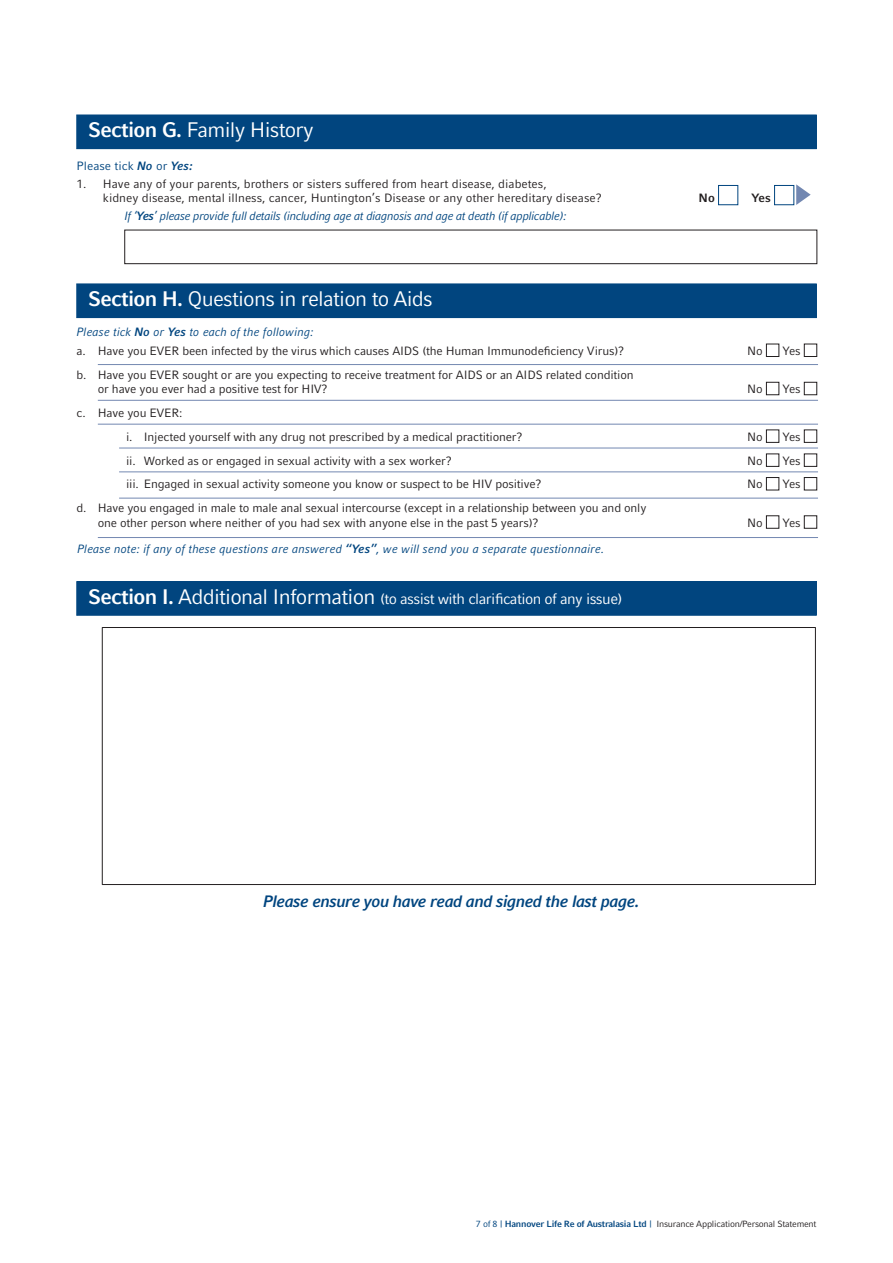
<style>
.page{position:relative;width:893px;height:1263px;background:#fff}
.page>*{position:absolute;margin:0;border:0;box-sizing:border-box;transform-origin:0 0}
.t1{font:21px "Compatil Fact LT Pro";letter-spacing:-.035em;color:#fff}
.t2{font:italic 700 16.5px "Compatil Fact LT Pro";letter-spacing:-.035em;color:#01457f}
.t3{font:15px "Compatil Fact LT Pro";letter-spacing:-.035em;color:#fff}
.t4{font:12px/14.2px "Compatil Fact LT Pro";letter-spacing:-.015em;color:#231f20}
.t5{font:italic 12px "Compatil Fact LT Pro";letter-spacing:-.005em;color:#01457f}
.t6{font:italic 12px "Compatil Fact LT Pro";letter-spacing:-.035em;color:#01457f}
.t7{font:12px "Compatil Fact LT Pro";color:#01457f}
.t8{font:700 12px "Compatil Fact LT Pro";color:#231f20}
.t9{font:9px "Compatil Fact LT Pro";letter-spacing:-.025em;color:#231f20}
.s1{font-weight:700}
.s2{font-weight:700;font-style:italic}
.s3{font-style:italic;color:#01457f}
.s4{font-weight:700;font-style:italic;color:#01457f}
.s5{color:#fff}
.s6{font-weight:700;font-size:21px}
.s7{font-size:21px}
.s8{color:#01457f}
.s9{font-weight:700;color:#01457f}
</style>
<div class="page">
<hr style="left:98px;top:364px;width:720px;height:1px;background:#7388b1">
<hr style="left:98px;top:400px;width:720px;height:1px;background:#7388b1">
<hr style="left:98px;top:424px;width:720px;height:1px;background:#7388b1">
<hr style="left:119px;top:448px;width:699px;height:1px;background:#7388b1">
<hr style="left:119px;top:471px;width:699px;height:1px;background:#7388b1">
<hr style="left:119px;top:498px;width:699px;height:1px;background:#7388b1">
<hr style="left:98px;top:537px;width:720px;height:1px;background:#7388b1">
<svg style="left:796px;top:184px;width:15px;height:21px"></svg>
<div style="left:718px;top:185px;width:20px;height:20px;border:1px solid #01457f"></div>
<div style="left:774px;top:185px;width:20px;height:20px;border:1px solid #01457f"></div>
<div style="left:125px;top:230px;width:692px;height:34px;border:1px solid #231f20"></div>
<div style="left:77px;top:284px;width:739px;height:33px;background:#01457f"></div>
<div style="left:77px;top:284px;width:739px;height:34px;border:1px solid #01457f"></div>
<div style="left:77px;top:115px;width:739px;height:33px;background:#01457f"></div>
<div style="left:77px;top:115px;width:739px;height:34px;border:1px solid #01457f"></div>
<div style="left:77px;top:582px;width:739px;height:33px;background:#01457f"></div>
<div style="left:77px;top:581px;width:739px;height:34px;border:1px solid #01457f"></div>
<hr style="left:102px;top:627px;width:1px;height:258px;background:#231f20">
<hr style="left:815px;top:627px;width:1px;height:258px;background:#231f20">
<hr style="left:102px;top:627px;width:714px;height:1px;background:#231f20">
<hr style="left:102px;top:884px;width:714px;height:1px;background:#231f20">
<h1 class="t1" style="left:88px;top:123px;width:227px"><span class="s1">Section G.</span> Family History</h1>
<p class="t7" style="left:77px;top:161px;width:118px">Please tick <span class="s2">No</span> or <span class="s2">Yes:</span></p>
<p class="t4" style="left:103px;top:178px;width:500px;line-height:13.8px;text-indent:-26px">1. Have any of your parents, brothers or sisters suffered from heart disease, diabetes,<br>kidney disease, mental illness, cancer, Huntington’s Disease or any other hereditary disease?</p>
<p class="t6" style="left:125px;top:211px;width:444px">If ‘<span class="s1">Yes</span>’ please provide full details (including age at diagnosis and age at death (if applicable):</p>
<h1 class="t1" style="left:88px;top:292px;width:346px"><span class="s1">Section H.</span> Questions in relation to Aids</h1>
<p class="t4" style="left:77px;top:324px;width:549px;line-height:18.5px"><span class="s3">Please tick</span> <span class="s4">No</span> <span class="s3">or</span> <span class="s4">Yes</span> <span class="s3">to each of the following:<br></span>a. Have you EVER been infected by the virus which causes AIDS (the Human Immunodeficiency Virus)?</p>
<p class="t4" style="left:98px;top:369px;width:537px;text-indent:-21px">b. Have you EVER sought or are you expecting to receive treatment for AIDS or an AIDS related condition or have you ever had a positive test for HIV?</p>
<p class="t4" style="left:126px;top:402px;width:398px;line-height:23.9px;text-indent:-50px">c. Have you EVER:<br>i. Injected yourself with any drug not prescribed by a medical practitioner?</p>
<p class="t8" style="left:698px;top:194px;width:18px">No</p>
<p class="t8" style="left:752px;top:194px;width:21px">Yes</p>
<p class="t4" style="left:747px;top:345px;width:72px">No <span class="s5">■</span> Yes <span class="s5">■</span></p>
<p class="t4" style="left:747px;top:383px;width:72px">No <span class="s5">■</span> Yes <span class="s5">■</span></p>
<p class="t4" style="left:747px;top:431px;width:72px">No <span class="s5">■</span> Yes <span class="s5">■</span></p>
<p class="t4" style="left:126px;top:455px;width:327px">ii. Worked as or engaged in sexual activity with a sex worker?</p>
<p class="t4" style="left:747px;top:455px;width:72px">No <span class="s5">■</span> Yes <span class="s5">■</span></p>
<p class="t4" style="left:126px;top:478px;width:417px">iii. Engaged in sexual activity someone you know or suspect to be HIV positive?</p>
<p class="t4" style="left:747px;top:478px;width:72px">No <span class="s5">■</span> Yes <span class="s5">■</span></p>
<p class="t4" style="left:98px;top:502px;width:550px;text-indent:-21px">d. Have you engaged in male to male anal sexual intercourse (except in a relationship between you and only one other person where neither of you had sex with anyone else in the past 5 years)?</p>
<p class="t4" style="left:747px;top:516px;width:72px">No <span class="s5">■</span> Yes <span class="s5">■</span></p>
<p class="t5" style="left:77px;top:545px;width:529px">Please note: if any of these questions are answered <span class="s1">“Yes”</span>, we will send you a separate questionnaire.</p>
<p class="t3" style="left:88px;top:593px;width:536px"><span class="s6">Section I.</span> <span class="s7">Additional Information</span> (to assist with clarification of any issue)</p>
<h2 class="t2" style="left:263px;top:895px;width:378px">Please ensure you have read and signed the last page.</h2>
<p class="t9" style="left:476px;top:1221px;width:342px"><span class="s8">7 of 8 |</span> <span class="s9">Hannover Life Re of Australasia Ltd</span> <span class="s8">|</span> Insurance Application/Personal Statement</p>
</div>
